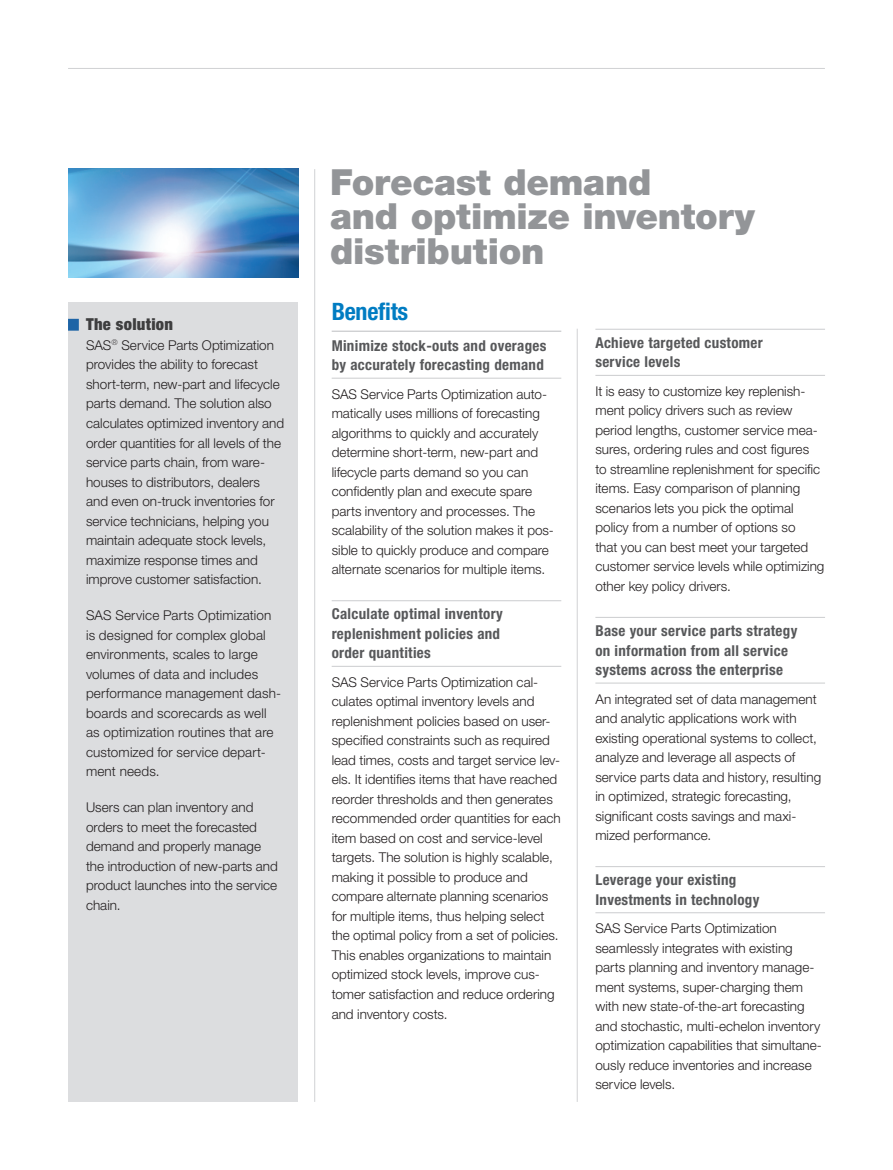
<style>
.page{position:relative;width:893px;height:1170px;background:#fff}
.page>*{position:absolute;margin:0;border:0;box-sizing:border-box;transform-origin:0 0}
.t1{font:900 36px/34.5px "Helvetica Neue";letter-spacing:-.01em;color:#939598}
.t2{font:700 condensed 24px "Helvetica Neue";letter-spacing:-.01em;color:#007cc2}
.t3{font:900 condensed 16.5px "Helvetica Neue";letter-spacing:.02em;color:#3e3e3f}
.t4{font:700 condensed 15px/19.5px "Helvetica Neue";letter-spacing:.02em;color:#57585a}
.t5{font:300 13.5px/19.5px "Helvetica Neue";color:#231f20}
</style>
<div class="page">
<hr style="left:595px;top:329px;width:230px;height:1px;background:#d1d2d4">
<hr style="left:595px;top:375px;width:230px;height:1px;background:#d1d2d4">
<hr style="left:595px;top:617px;width:230px;height:1px;background:#d1d2d4">
<hr style="left:595px;top:682px;width:230px;height:1px;background:#d1d2d4">
<hr style="left:595px;top:866px;width:230px;height:1px;background:#d1d2d4">
<hr style="left:595px;top:912px;width:230px;height:1px;background:#d1d2d4">
<div style="left:68px;top:302px;width:230px;height:799px;background:#dcdddf"></div>
<div style="left:68px;top:319px;width:11px;height:11px;background:#1d64a6"></div>
<img style="left:68px;top:169px;width:231px;height:108px">
<hr style="left:314px;top:169px;width:1px;height:932px;background:#d1d2d4">
<hr style="left:332px;top:331px;width:229px;height:1px;background:#bcbdc0">
<hr style="left:332px;top:377px;width:229px;height:2px;background:#d1d2d4">
<hr style="left:332px;top:600px;width:229px;height:1px;background:#d1d2d4">
<hr style="left:332px;top:665px;width:229px;height:2px;background:#d1d2d4">
<hr style="left:577px;top:328px;width:1px;height:773px;background:#d1d2d4">
<hr style="left:68px;top:68px;width:757px;height:1px;background:#d1d2d4">
<p class="t3" style="left:86px;top:314px;width:89px">The solution</p>
<p class="t5" style="left:86px;top:335px;width:200px">SAS<sup>®</sup> Service Parts Optimization provides the ability to forecast short-term, new-part and lifecycle parts demand. The solution also calculates optimized inventory and order quantities for all levels of the service parts chain, from ware&shy;houses to distributors, dealers and even on-truck inventories for service technicians, helping you maintain adequate stock levels, maximize response times and improve customer satisfaction.</p>
<p class="t5" style="left:86px;top:605px;width:197px">SAS Service Parts Optimization is designed for complex global environments, scales to large volumes of data and includes performance management dash&shy;boards and scorecards as well as optimization routines that are customized for service depart&shy;ment needs.</p>
<p class="t5" style="left:86px;top:797px;width:193px">Users can plan inventory and orders to meet the forecasted demand and properly manage the introduction of new-parts and product launches into the service chain.</p>
<h1 class="t1" style="left:330px;top:165px;width:426px">Forecast demand<br>and optimize inventory distribution</h1>
<h2 class="t2" style="left:332px;top:297px;width:78px">Benefits</h2>
<p class="t4" style="left:332px;top:335px;width:216px">Minimize stock-outs and overages by accurately forecasting demand</p>
<p class="t5" style="left:332px;top:384px;width:224px">SAS Service Parts Optimization auto&shy;matically uses millions of forecasting algorithms to quickly and accurately determine short-term, new-part and lifecycle parts demand so you can confidently plan and execute spare parts inventory and processes. The scalability of the solution makes it pos&shy;sible to quickly produce and compare alternate scenarios for multiple items.</p>
<p class="t4" style="left:332px;top:604px;width:173px">Calculate optimal inventory replenishment policies and order quantities</p>
<p class="t5" style="left:332px;top:672px;width:230px">SAS Service Parts Optimization cal&shy;culates optimal inventory levels and replenishment policies based on user&shy;specified constraints such as required lead times, costs and target service lev&shy;els. It identifies items that have reached reorder thresholds and then generates recommended order quantities for each item based on cost and service-level targets. The solution is highly scalable, making it possible to produce and compare alternate planning scenarios for multiple items, thus helping select the optimal policy from a set of policies.<br>This enables organizations to maintain optimized stock levels, improve cus&shy;tomer satisfaction and reduce ordering and inventory costs.</p>
<p class="t4" style="left:595px;top:332px;width:169px">Achieve targeted customer service levels</p>
<p class="t5" style="left:595px;top:381px;width:231px">It is easy to customize key replenish&shy;ment policy drivers such as review period lengths, customer service mea&shy;sures, ordering rules and cost figures<br>to streamline replenishment for specific items. Easy comparison of planning scenarios lets you pick the optimal policy from a number of options so<br>that you can best meet your targeted customer service levels while optimizing other key policy drivers.</p>
<p class="t4" style="left:595px;top:620px;width:204px">Base your service parts strategy on information from all service systems across the enterprise</p>
<p class="t5" style="left:595px;top:688px;width:227px">An integrated set of data management and analytic applications work with existing operational systems to collect, analyze and leverage all aspects of service parts data and history, resulting in optimized, strategic forecasting, significant costs savings and maxi&shy;mized performance.</p>
<p class="t4" style="left:595px;top:869px;width:166px">Leverage your existing<br>Investments in technology</p>
<p class="t5" style="left:595px;top:918px;width:228px">SAS Service Parts Optimization seamlessly integrates with existing parts planning and inventory manage&shy;ment systems, super-charging them with new state-of-the-art forecasting and stochastic, multi-echelon inventory optimization capabilities that simultane&shy;ously reduce inventories and increase service levels.</p>
</div>
